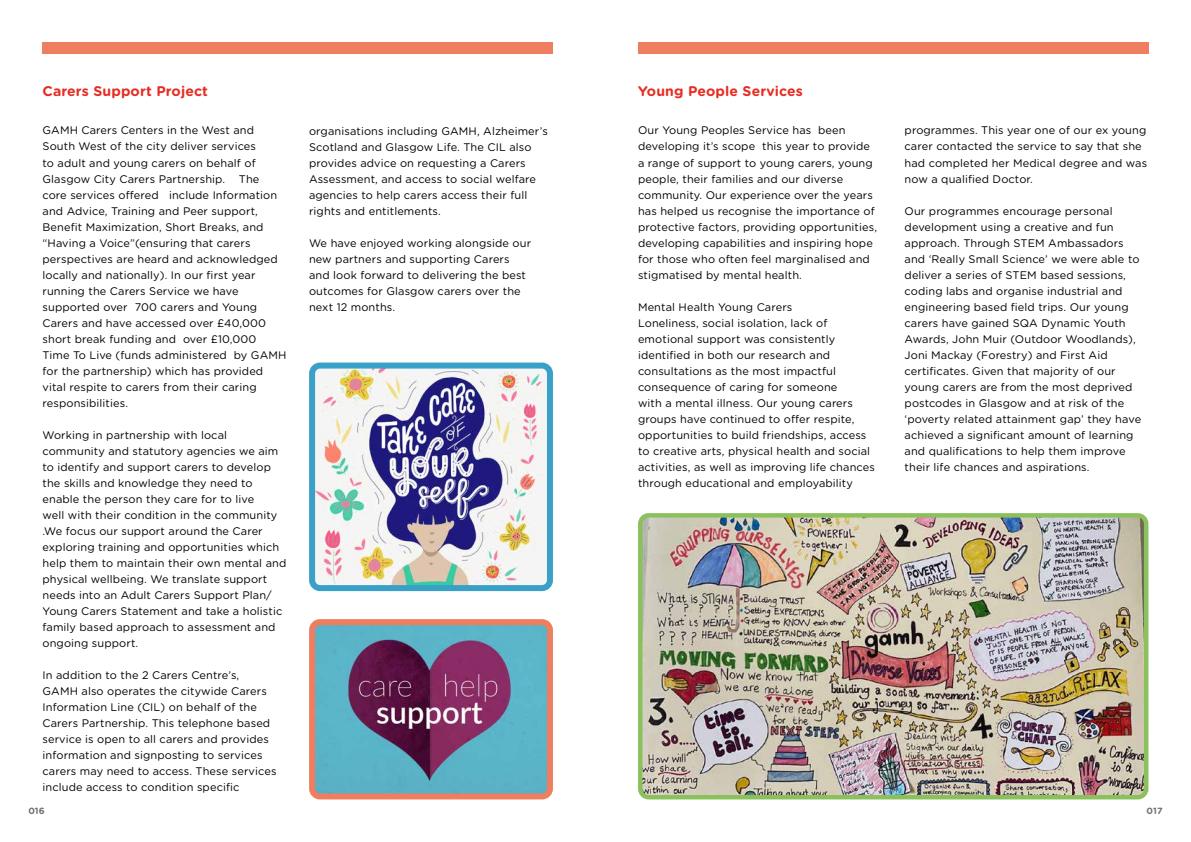
<style>
.page{position:relative;width:1191px;height:842px;background:#fff}
.page>*{position:absolute;margin:0;border:0;box-sizing:border-box;transform-origin:0 0}
.t1{font:700 14px "Gotham Rounded";letter-spacing:.01em;color:#e62d24}
.t2{font:11px/16px "Gotham Rounded";letter-spacing:.01em;color:#000}
.t3{font:700 9px "Gotham Rounded";letter-spacing:.01em;color:#706f6f}
</style>
<div class="page">
<div style="left:43px;top:43px;width:510px;height:11px;background:#ef7e61"></div>
<img style="left:316px;top:370px;width:230px;height:214px">
<div style="left:309px;top:363px;width:244px;height:228px;border:6px solid #39a0c7;border-radius:8px"></div>
<img style="left:316px;top:626px;width:230px;height:166px">
<div style="left:309px;top:619px;width:244px;height:180px;border:6px solid #ef7e61;border-radius:8px"></div>
<div style="left:638px;top:43px;width:510px;height:11px;background:#ef7e61"></div>
<img style="left:643px;top:518px;width:500px;height:276px">
<div style="left:638px;top:513px;width:510px;height:286px;border:4px solid #8bc15c;border-radius:8px"></div>
<p class="t1" style="left:43px;top:81px;width:167px">Carers Support Project</p>
<p class="t2" style="left:43px;top:122px;width:245px">GAMH Carers Centers in the West and South West of the city deliver services<br>to adult and young carers on behalf of Glasgow City Carers Partnership. The core services offered include Information and Advice, Training and Peer support, Benefit Maximization, Short Breaks, and “Having a Voice”(ensuring that carers perspectives are heard and acknowledged locally and nationally). In our first year running the Carers Service we have supported over 700 carers and Young Carers and have accessed over £40,000 short break funding and over £10,000<br>Time To Live (funds administered by GAMH for the partnership) which has provided vital respite to carers from their caring responsibilities.</p>
<p class="t2" style="left:43px;top:426px;width:245px">Working in partnership with local community and statutory agencies we aim to identify and support carers to develop the skills and knowledge they need to enable the person they care for to live<br>well with their condition in the community .We focus our support around the Carer exploring training and opportunities which help them to maintain their own mental and physical wellbeing. We translate support needs into an Adult Carers Support Plan/ Young Carers Statement and take a holistic family based approach to assessment and ongoing support.</p>
<p class="t2" style="left:43px;top:666px;width:235px">In addition to the 2 Carers Centre’s, GAMH also operates the citywide Carers Information Line (CIL) on behalf of the Carers Partnership. This telephone based service is open to all carers and provides information and signposting to services carers may need to access. These services include access to condition specific</p>
<p class="t2" style="left:309px;top:122px;width:240px">organisations including GAMH, Alzheimer’s Scotland and Glasgow Life. The CIL also provides advice on requesting a Carers Assessment, and access to social welfare agencies to help carers access their full rights and entitlements.</p>
<p class="t2" style="left:309px;top:234px;width:223px">We have enjoyed working alongside our new partners and supporting Carers and look forward to delivering the best outcomes for Glasgow carers over the next 12 months.</p>
<p class="t1" style="left:638px;top:81px;width:166px">Young People Services</p>
<p class="t2" style="left:638px;top:122px;width:240px">Our Young Peoples Service has been developing it’s scope this year to provide a range of support to young carers, young people, their families and our diverse community. Our experience over the years has helped us recognise the importance of protective factors, providing opportunities, developing capabilities and inspiring hope for those who often feel marginalised and stigmatised by mental health.</p>
<p class="t2" style="left:638px;top:298px;width:238px">Mental Health Young Carers<br>Loneliness, social isolation, lack of emotional support was consistently identified in both our research and consultations as the most impactful consequence of caring for someone<br>with a mental illness. Our young carers groups have continued to offer respite, opportunities to build friendships, access to creative arts, physical health and social activities, as well as improving life chances through educational and employability</p>
<p class="t2" style="left:904px;top:122px;width:244px">programmes. This year one of our ex young carer contacted the service to say that she had completed her Medical degree and was now a qualified Doctor.</p>
<p class="t2" style="left:904px;top:202px;width:238px">Our programmes encourage personal development using a creative and fun approach. Through STEM Ambassadors and ‘Really Small Science’ we were able to deliver a series of STEM based sessions, coding labs and organise industrial and engineering based field trips. Our young carers have gained SQA Dynamic Youth Awards, John Muir (Outdoor Woodlands), Joni Mackay (Forestry) and First Aid certificates. Given that majority of our young carers are from the most deprived postcodes in Glasgow and at risk of the ‘poverty related attainment gap’ they have achieved a significant amount of learning and qualifications to help them improve their life chances and aspirations.</p>
<p class="t3" style="left:28px;top:804px;width:18px">016</p>
<p class="t3" style="left:1146px;top:804px;width:18px">017</p>
</div>
